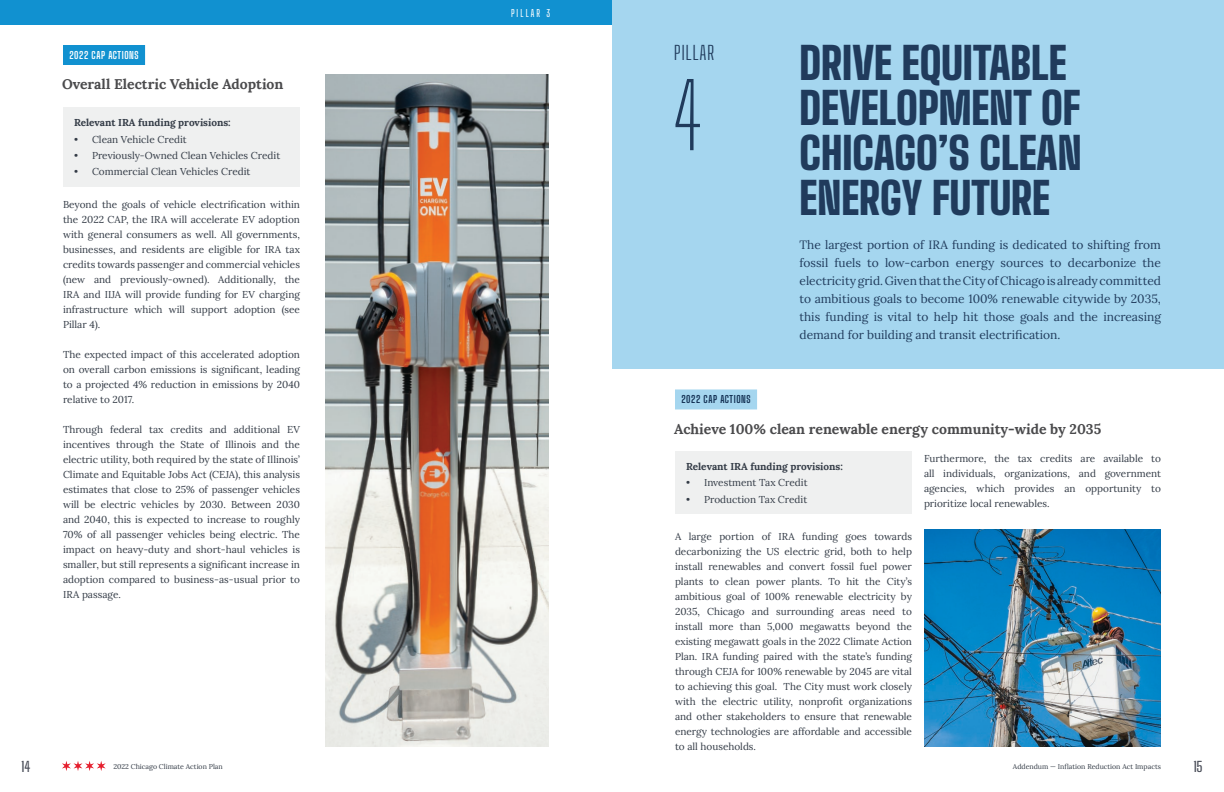
<style>
.page{position:relative;width:1224px;height:792px;background:#fff}
.page>*{position:absolute;margin:0;border:0;box-sizing:border-box;transform-origin:0 0}
.t1{font:100 89px "Big Shoulders Text";color:#203b5c}
.t2{font:900 44px/45px "Big Shoulders Display";color:#203b5c}
.t3{font:300 19px "Big Shoulders Text";letter-spacing:.03em;color:#203b5c}
.t4{font:700 14px "Lora";color:#4a4a4c}
.t5{font:500 14px "Big Shoulders Text";color:#474b56}
.t6{font:12px/18px "Lora";color:#203b5c;text-align:justify}
.t7{font:10px/15px "Lora";color:#323a45;text-align:justify}
.t8{font:700 10px "Lora";color:#323a45}
.t9{font:700 10px "Big Shoulders Display";letter-spacing:.06em;color:#fff}
.t10{font:700 10px "Big Shoulders Display";letter-spacing:.06em;color:#112e51}
.t11{font:500 10px "Big Shoulders Display";letter-spacing:.21em;color:#fff}
.t12{font:7px "Lora";color:#323a45}
</style>
<div class="page">
<svg style="left:62px;top:761px;width:44px;height:10px"></svg>
<img style="left:325px;top:75px;width:224px;height:672px">
<div style="left:0;top:0;width:612px;height:24px;background:#1191d0"></div>
<div style="left:63px;top:108px;width:237px;height:79px;background:#eff0f0"></div>
<div style="left:63px;top:45px;width:82px;height:20px;background:#1191d0"></div>
<div style="left:612px;top:0;width:612px;height:369px;background:#a5d6ef"></div>
<img style="left:924px;top:530px;width:237px;height:217px">
<div style="left:675px;top:389px;width:82px;height:20px;background:#a5d6ef"></div>
<div style="left:675px;top:451px;width:237px;height:63px;background:#eff0f0"></div>
<p class="t11" style="left:511px;top:7px;width:41px">PILLAR 3</p>
<p class="t2" style="left:800px;top:39px;width:284px">DRIVE EQUITABLE<br>DEVELOPMENT OF<br>CHICAGO’S CLEAN<br>ENERGY FUTURE</p>
<p class="t6" style="left:800px;top:235px;width:363px">The largest portion of IRA funding is dedicated to shifting from fossil fuels to low-carbon energy sources to decarbonize the electricity grid. Given that the City of Chicago is already committed to ambitious goals to become 100% renewable citywide by 2035, this funding is vital to help hit those goals and the increasing demand for building and transit electrification.</p>
<p class="t9" style="left:69px;top:48px;width:71px">2022 CAP ACTIONS</p>
<p class="t3" style="left:674px;top:41px;width:42px">PILLAR</p>
<p class="t1" style="left:673px;top:61px;width:34px">4</p>
<p class="t4" style="left:62px;top:72px;width:223px">Overall Electric Vehicle Adoption</p>
<p class="t8" style="left:74px;top:114px;width:158px">Relevant IRA funding provisions:</p>
<p class="t7" style="left:74px;top:131px;width:114px">• Clean Vehicle Credit</p>
<p class="t7" style="left:74px;top:147px;width:208px">• Previously-Owned Clean Vehicles Credit</p>
<p class="t7" style="left:74px;top:164px;width:178px">• Commercial Clean Vehicles Credit</p>
<p class="t7" style="left:63px;top:196px;width:239px">Beyond the goals of vehicle electrification within the 2022 CAP, the IRA will accelerate EV adoption with general consumers as well. All governments, businesses, and residents are eligible for IRA tax credits towards passenger and commercial vehicles (new and previously-owned). Additionally, the IRA and IIJA will provide funding for EV charging infrastructure which will support adoption (see Pillar 4).</p>
<p class="t7" style="left:63px;top:346px;width:239px">The expected impact of this accelerated adoption on overall carbon emissions is significant, leading to a projected 4% reduction in emissions by 2040 relative to 2017.</p>
<p class="t7" style="left:63px;top:421px;width:239px">Through federal tax credits and additional EV incentives through the State of Illinois and the electric utility, both required by the state of Illinois’ Climate and Equitable Jobs Act (CEJA), this analysis estimates that close to 25% of passenger vehicles will be electric vehicles by 2030. Between 2030 and 2040, this is expected to increase to roughly 70% of all passenger vehicles being electric. The impact on heavy-duty and short-haul vehicles is smaller, but still represents a significant increase in adoption compared to business-as-usual prior to IRA passage.</p>
<p class="t10" style="left:681px;top:393px;width:71px">2022 CAP ACTIONS</p>
<p class="t4" style="left:674px;top:417px;width:429px">Achieve 100% clean renewable energy community-wide by 2035</p>
<p class="t7" style="left:924px;top:450px;width:239px">Furthermore, the tax credits are available to all individuals, organizations, and government agencies, which provides an opportunity to prioritize local renewables.</p>
<p class="t8" style="left:686px;top:458px;width:158px">Relevant IRA funding provisions:</p>
<p class="t7" style="left:686px;top:475px;width:123px">• Investment Tax Credit</p>
<p class="t7" style="left:686px;top:491px;width:123px">• Production Tax Credit</p>
<p class="t7" style="left:675px;top:528px;width:239px">A large portion of IRA funding goes towards decarbonizing the US electric grid, both to help install renewables and convert fossil fuel power plants to clean power plants. To hit the City’s ambitious goal of 100% renewable electricity by 2035, Chicago and surrounding areas need to install more than 5,000 megawatts beyond the existing megawatt goals in the 2022 Climate Action Plan. IRA funding paired with the state’s funding through CEJA for 100% renewable by 2045 are vital to achieving this goal. The City must work closely with the electric utility, nonprofit organizations and other stakeholders to ensure that renewable energy technologies are affordable and accessible to all households.</p>
<h3 class="t5" style="left:21px;top:757px;width:11px">14</h3>
<h3 class="t5" style="left:1193px;top:757px;width:11px">15</h3>
<p class="t12" style="left:113px;top:761px;width:111px">2022 Chicago Climate Action Plan</p>
<p class="t12" style="left:1013px;top:761px;width:150px">Addendum — Inflation Reduction Act Impacts</p>
</div>
